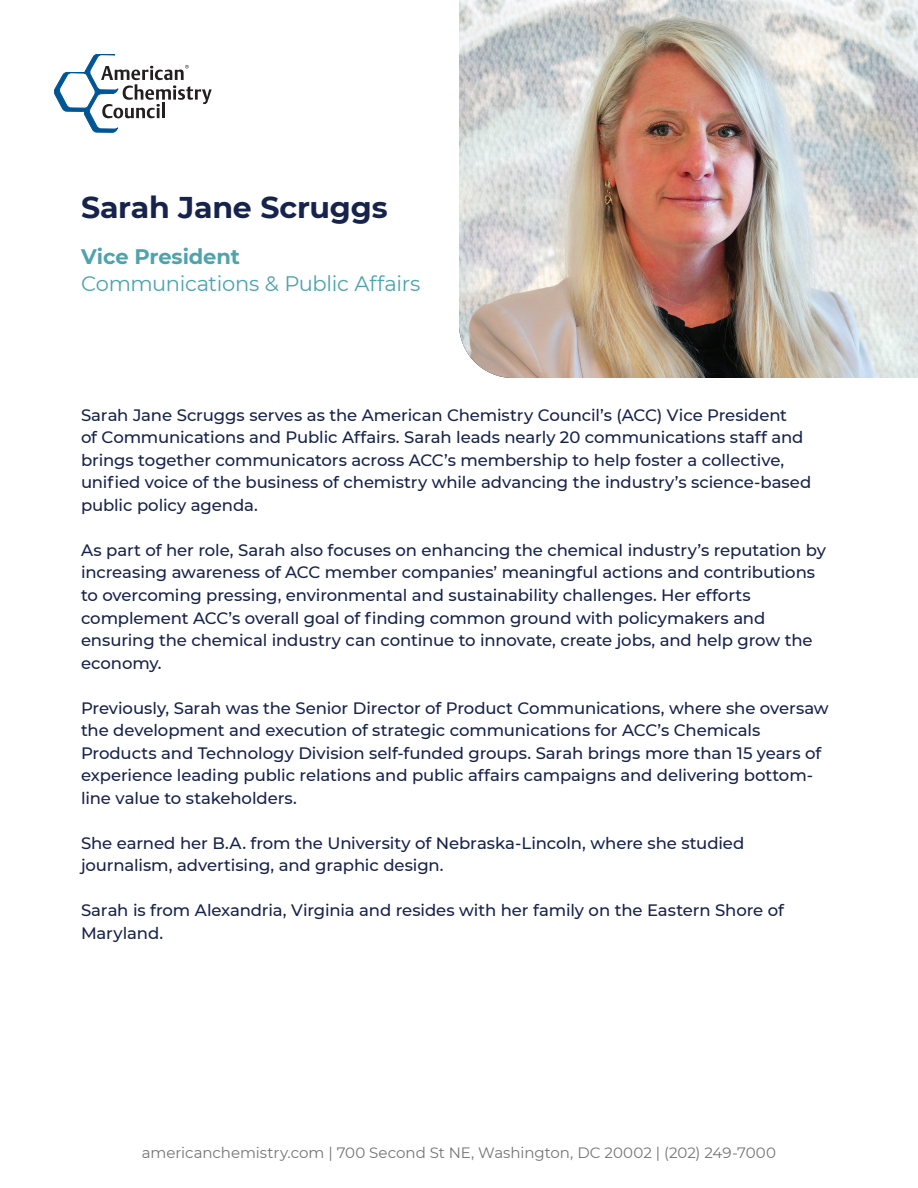
<style>
.page{position:relative;width:918px;height:1188px;background:#fff}
.page>*{position:absolute;margin:0;border:0;box-sizing:border-box;transform-origin:0 0}
.t1{font:700 30px "Montserrat";letter-spacing:-.01em;color:#16234c}
.t2{font:21px "Montserrat";letter-spacing:-.015em;color:#4da3ae}
.t3{font:700 21px "Montserrat";letter-spacing:-.005em;color:#4da3ae}
.t4{font:500 16.5px/22.5px "Montserrat";letter-spacing:-.005em;color:#17224c}
.t5{font:15px "Montserrat";letter-spacing:-.005em;color:#767575}
</style>
<div class="page">
<svg style="left:54px;top:54px;width:158px;height:79px"></svg>
<img style="left:459px;top:0;width:459px;height:378px">
<h1 class="t1" style="left:81px;top:186px;width:308px">Sarah Jane Scruggs</h1>
<p class="t3" style="left:81px;top:241px;width:160px">Vice President</p>
<p class="t2" style="left:81px;top:269px;width:341px">Communications &amp; Public Affairs</p>
<p class="t4" style="left:81px;top:403px;width:732px">Sarah Jane Scruggs serves as the American Chemistry Council’s (ACC) Vice President<br>of Communications and Public Affairs. Sarah leads nearly 20 communications staff and brings together communicators across ACC’s membership to help foster a collective, unified voice of the business of chemistry while advancing the industry’s science-based public policy agenda.</p>
<p class="t4" style="left:81px;top:538px;width:747px">As part of her role, Sarah also focuses on enhancing the chemical industry’s reputation by increasing awareness of ACC member companies’ meaningful actions and contributions to overcoming pressing, environmental and sustainability challenges. Her efforts complement ACC’s overall goal of finding common ground with policymakers and ensuring the chemical industry can continue to innovate, create jobs, and help grow the economy.</p>
<p class="t4" style="left:81px;top:696px;width:749px">Previously, Sarah was the Senior Director of Product Communications, where she oversaw the development and execution of strategic communications for ACC’s Chemicals Products and Technology Division self-funded groups. Sarah brings more than 15 years of experience leading public relations and public affairs campaigns and delivering bottom&shy;line value to stakeholders.</p>
<p class="t4" style="left:81px;top:831px;width:665px">She earned her B.A. from the University of Nebraska-Lincoln, where she studied journalism, advertising, and graphic design.</p>
<p class="t4" style="left:81px;top:898px;width:704px">Sarah is from Alexandria, Virginia and resides with her family on the Eastern Shore of<br>Maryland.</p>
<p class="t5" style="left:142px;top:1143px;width:636px">americanchemistry.com | 700 Second St NE, Washington, DC 20002 | (202) 249-7000</p>
</div>
